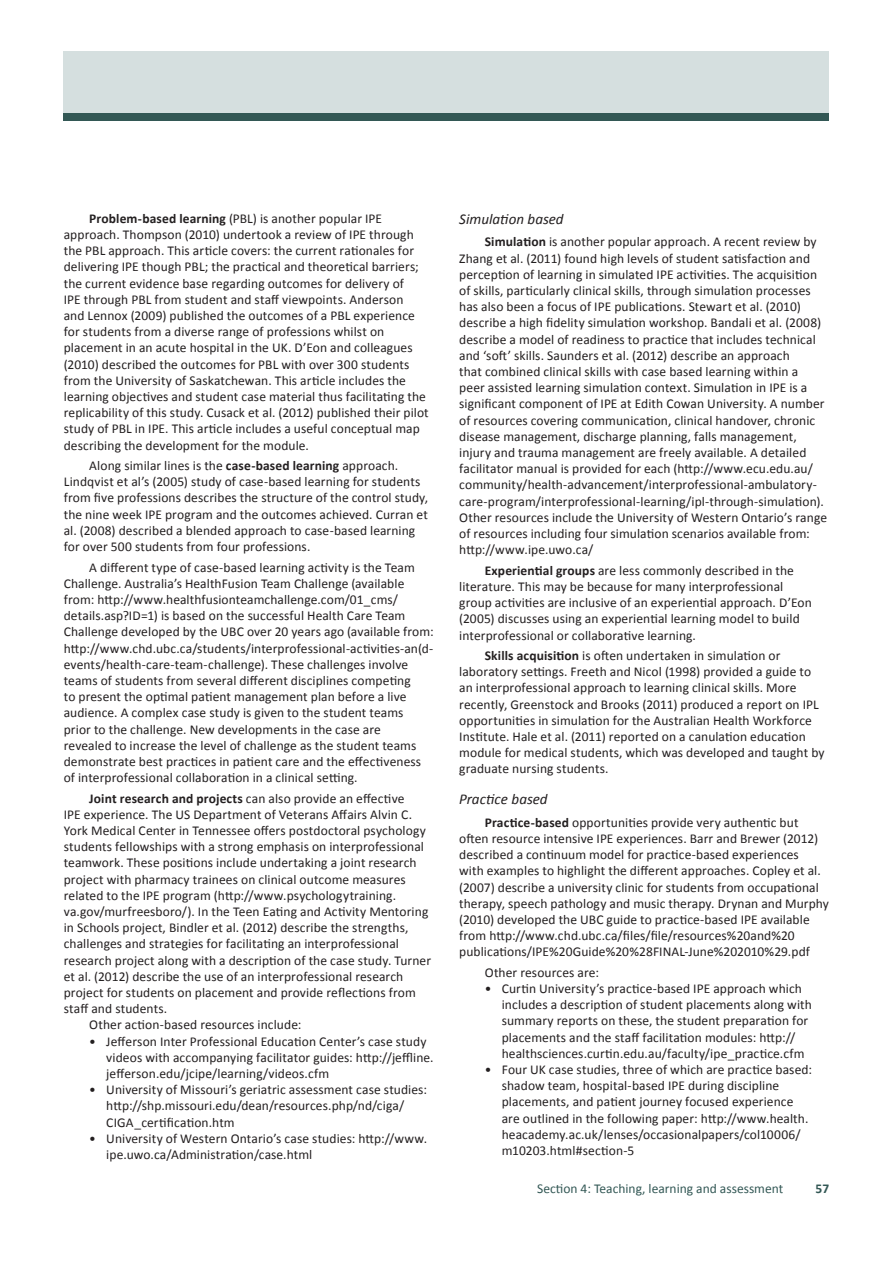
<style>
.page{position:relative;width:893px;height:1263px;background:#fff}
.page>*{position:absolute;margin:0;border:0;box-sizing:border-box;transform-origin:0 0}
.heading3italic{font:italic 15px "Calibri";color:#231f20}
.text{font:13.5px/16.2px "Calibri";letter-spacing:.005em;color:#231f20}
.bullet{font:13.5px/16.2px "Calibri";letter-spacing:.005em;color:#231f20}
.t1{font:13.5px "Calibri";color:#335855}
.t2{font:700 13.5px "Calibri";color:#335855}
.s1{font-weight:700}
</style>
<div class="page">
<div style="left:64px;top:113px;width:765px;height:8px;background:#335855"></div>
<div style="left:64px;top:51px;width:765px;height:62px;background:#d5dfdf"></div>
<p class="text" style="left:64px;top:210px;width:367px;text-indent:26px"><span class="s1">Problem-based learning</span> (PBL) is another popular IPE approach. Thompson (2010) undertook a review of IPE through the PBL approach. This article covers: the current rationales for delivering IPE though PBL; the practical and theoretical barriers; the current evidence base regarding outcomes for delivery of<br>IPE through PBL from student and staff viewpoints. Anderson<br>and Lennox (2009) published the outcomes of a PBL experience for students from a diverse range of professions whilst on placement in an acute hospital in the UK. D’Eon and colleagues (2010) described the outcomes for PBL with over 300 students from the University of Saskatchewan. This article includes the learning objectives and student case material thus facilitating the replicability of this study. Cusack et al. (2012) published their pilot study of PBL in IPE. This article includes a useful conceptual map describing the development for the module.</p>
<p class="text" style="left:64px;top:457px;width:366px;text-indent:26px">Along similar lines is the <span class="s1">case-based learning</span> approach.<br>Lindqvist et al’s (2005) study of case-based learning for students from five professions describes the structure of the control study, the nine week IPE program and the outcomes achieved. Curran et al. (2008) described a blended approach to case-based learning for over 500 students from four professions.</p>
<p class="text" style="left:64px;top:559px;width:371px;text-indent:26px">A different type of case-based learning activity is the Team Challenge. Australia’s HealthFusion Team Challenge (available from: http://www.healthfusionteamchallenge.com/01_cms/ details.asp?ID=1) is based on the successful Health Care Team Challenge developed by the UBC over 20 years ago (available from: http://www.chd.ubc.ca/students/interprofessional-activities-an(d&shy;events/health-care-team-challenge). These challenges involve teams of students from several different disciplines competing<br>to present the optimal patient management plan before a live audience. A complex case study is given to the student teams prior to the challenge. New developments in the case are<br>revealed to increase the level of challenge as the student teams demonstrate best practices in patient care and the effectiveness of interprofessional collaboration in a clinical setting.</p>
<p class="text" style="left:64px;top:790px;width:369px;text-indent:26px"><span class="s1">Joint research and projects</span> can also provide an effective<br>IPE experience. The US Department of Veterans Affairs Alvin C.<br>York Medical Center in Tennessee offers postdoctoral psychology students fellowships with a strong emphasis on interprofessional teamwork. These positions include undertaking a joint research project with pharmacy trainees on clinical outcome measures related to the IPE program (http://www.psychologytraining. va.gov/murfreesboro/). In the Teen Eating and Activity Mentoring in Schools project, Bindler et al. (2012) describe the strengths, challenges and strategies for facilitating an interprofessional research project along with a description of the case study. Turner et al. (2012) describe the use of an interprofessional research project for students on placement and provide reflections from staff and students.</p>
<p class="text" style="left:89px;top:1017px;width:214px">Other action-based resources include:</p>
<p class="bullet" style="left:106px;top:1033px;width:329px;text-indent:-17px">• Jefferson Inter Professional Education Center’s case study videos with accompanying facilitator guides: http://jeffline. jefferson.edu/jcipe/learning/videos.cfm</p>
<p class="bullet" style="left:106px;top:1082px;width:322px;text-indent:-17px">• University of Missouri’s geriatric assessment case studies: http://shp.missouri.edu/dean/resources.php/nd/ciga/<br>CIGA_certification.htm</p>
<p class="bullet" style="left:106px;top:1130px;width:322px;text-indent:-17px">• University of Western Ontario’s case studies: http://www. ipe.uwo.ca/Administration/case.html</p>
<p class="heading3italic" style="left:459px;top:209px;width:106px">Simulation based</p>
<p class="text" style="left:459px;top:234px;width:369px;text-indent:26px"><span class="s1">Simulation</span> is another popular approach. A recent review by Zhang et al. (2011) found high levels of student satisfaction and perception of learning in simulated IPE activities. The acquisition of skills, particularly clinical skills, through simulation processes has also been a focus of IPE publications. Stewart et al. (2010) describe a high fidelity simulation workshop. Bandali et al. (2008) describe a model of readiness to practice that includes technical and ‘soft’ skills. Saunders et al. (2012) describe an approach<br>that combined clinical skills with case based learning within a peer assisted learning simulation context. Simulation in IPE is a significant component of IPE at Edith Cowan University. A number of resources covering communication, clinical handover, chronic disease management, discharge planning, falls management, injury and trauma management are freely available. A detailed facilitator manual is provided for each (http://www.ecu.edu.au/ community/health-advancement/interprofessional-ambulatory&shy;care-program/interprofessional-learning/ipl-through-simulation).<br>Other resources include the University of Western Ontario’s range of resources including four simulation scenarios available from: http://www.ipe.uwo.ca/</p>
<p class="text" style="left:459px;top:562px;width:354px;text-indent:26px"><span class="s1">Experiential groups</span> are less commonly described in the literature. This may be because for many interprofessional group activities are inclusive of an experiential approach. D’Eon (2005) discusses using an experiential learning model to build interprofessional or collaborative learning.</p>
<p class="text" style="left:459px;top:647px;width:367px;text-indent:26px"><span class="s1">Skills acquisition</span> is often undertaken in simulation or laboratory settings. Freeth and Nicol (1998) provided a guide to an interprofessional approach to learning clinical skills. More recently, Greenstock and Brooks (2011) produced a report on IPL opportunities in simulation for the Australian Health Workforce Institute. Hale et al. (2011) reported on a canulation education module for medical students, which was developed and taught by graduate nursing students.</p>
<p class="heading3italic" style="left:459px;top:789px;width:90px">Practice based</p>
<p class="text" style="left:459px;top:814px;width:371px;text-indent:26px"><span class="s1">Practice-based</span> opportunities provide very authentic but often resource intensive IPE experiences. Barr and Brewer (2012) described a continuum model for practice-based experiences<br>with examples to highlight the different approaches. Copley et al. (2007) describe a university clinic for students from occupational therapy, speech pathology and music therapy. Drynan and Murphy (2010) developed the UBC guide to practice-based IPE available from http://www.chd.ubc.ca/files/file/resources%20and%20 publications/IPE%20Guide%20%28FINAL-June%202010%29.pdf</p>
<p class="text" style="left:485px;top:964px;width:116px">Other resources are:</p>
<p class="bullet" style="left:502px;top:980px;width:312px;text-indent:-17px">• Curtin University’s practice-based IPE approach which includes a description of student placements along with summary reports on these, the student preparation for placements and the staff facilitation modules: http:// healthsciences.curtin.edu.au/faculty/ipe_practice.cfm</p>
<p class="bullet" style="left:502px;top:1061px;width:312px;text-indent:-17px">• Four UK case studies, three of which are practice based: shadow team, hospital-based IPE during discipline placements, and patient journey focused experience are outlined in the following paper: http://www.health. heacademy.ac.uk/lenses/occasionalpapers/col10006/ m10203.html#section-5</p>
<p class="t1" style="left:537px;top:1180px;width:248px">Section 4: Teaching, learning and assessment</p>
<p class="t2" style="left:815px;top:1180px;width:15px">57</p>
</div>
